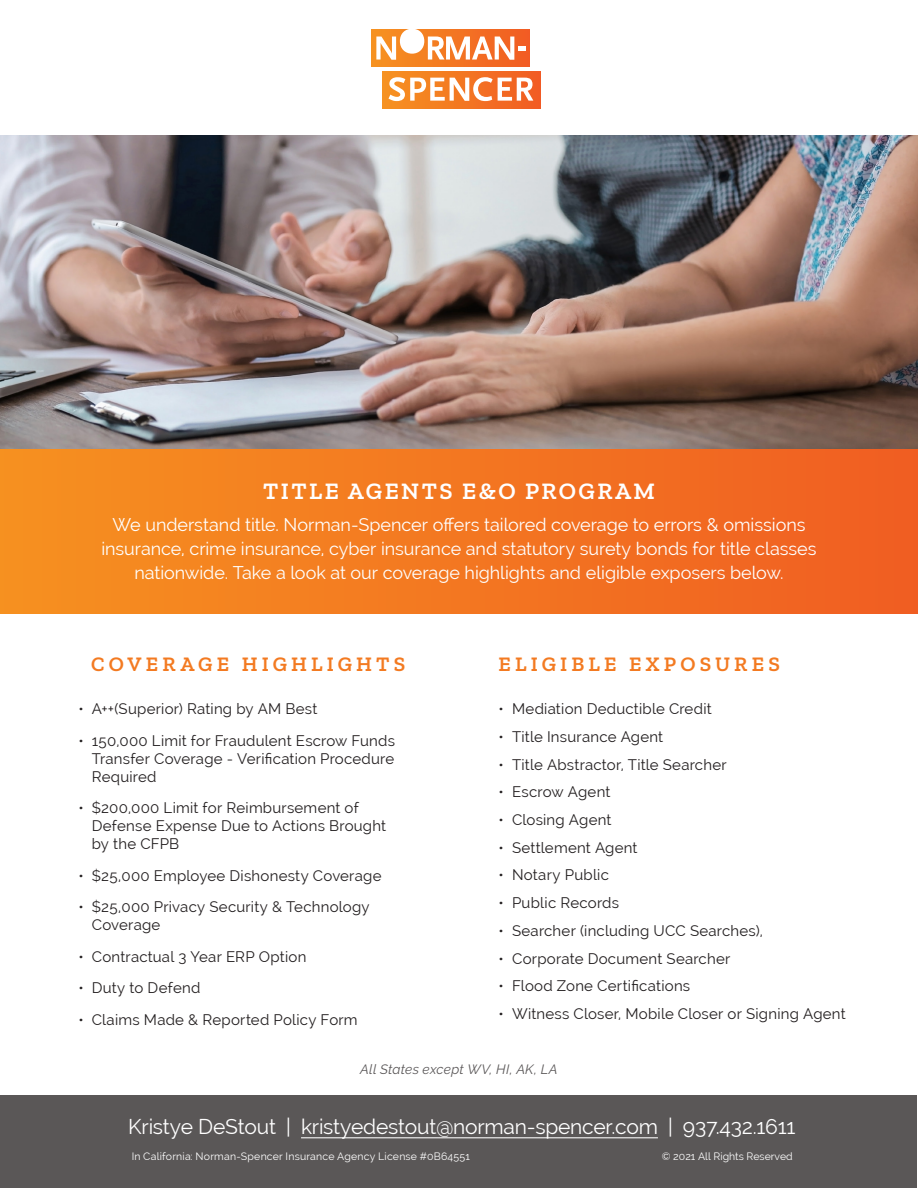
<style>
.page{position:relative;width:918px;height:1188px;background:#fff}
.page>*{position:absolute;margin:0;border:0;box-sizing:border-box;transform-origin:0 0}
.t1{font:600 24px "Zilla Slab";letter-spacing:.1em;color:#fff}
.t2{font:21px "Raleway";letter-spacing:-.01em;color:#fff}
.t3{font:600 21px "Zilla Slab";letter-spacing:.195em;color:#f37a21}
.t4{font:18px/24px "Raleway";letter-spacing:-.005em;color:#fff;text-align:center}
.t5{font:15px/18px "Raleway";letter-spacing:.015em;color:#231f20}
.t6{font:italic 13.5px "Raleway";letter-spacing:.015em;color:#231f20}
.t7{font:10.5px "Raleway";letter-spacing:.02em;color:#fff}
.t8{font:10.5px "Raleway";color:#fff}
</style>
<div class="page">
<div style="left:1px;top:1095px;width:916px;height:92px;background:#5a5757"></div>
<div style="left:0;top:449px;width:918px;height:164px;background:linear-gradient(to right,#f69120,#f05d22)"></div>
<img style="left:0;top:135px;width:918px;height:314px">
<div style="left:382px;top:71px;width:159px;height:37px;background:linear-gradient(to right,#f69221,#f15b23)"></div>
<svg style="left:371px;top:30px;width:159px;height:37px;background:#f37a25"></svg>
<svg style="left:376px;top:37px;width:20px;height:23px"></svg>
<div style="left:400px;top:29px;width:24px;height:25px;background:#fff;border-radius:50%"></div>
<svg style="left:389px;top:77px;width:144px;height:24px"></svg>
<svg style="left:428px;top:37px;width:98px;height:23px"></svg>
<hr style="left:301px;top:1137px;width:357px;height:1px;background:#fff">
<h1 class="t1" style="left:263px;top:477px;width:393px">TITLE AGENTS E&amp;O PROGRAM</h1>
<p class="t4" style="left:101px;top:512px;width:717px">We understand title. Norman-Spencer offers tailored coverage to errors &amp; omissions insurance, crime insurance, cyber insurance and statutory surety bonds for title classes nationwide. Take a look at our coverage highlights and eligible exposers below.</p>
<h2 class="t3" style="left:91px;top:652px;width:316px">COVERAGE HIGHLIGHTS</h2>
<h2 class="t3" style="left:499px;top:652px;width:283px">ELIGIBLE EXPOSURES</h2>
<p class="t5" style="left:78px;top:700px;width:241px">• A++(Superior) Rating by AM Best</p>
<p class="t5" style="left:92px;top:731px;width:305px;text-align:justify;text-indent:-14px">• 150,000 Limit for Fraudulent Escrow Funds Transfer Coverage - Verification Procedure Required</p>
<p class="t5" style="left:92px;top:799px;width:296px;text-indent:-14px">• $200,000 Limit for Reimbursement of<br>Defense Expense Due to Actions Brought by the CFPB</p>
<p class="t5" style="left:78px;top:866px;width:305px">• $25,000 Employee Dishonesty Coverage</p>
<p class="t5" style="left:92px;top:898px;width:279px;text-indent:-14px">• $25,000 Privacy Security &amp; Technology<br>Coverage</p>
<p class="t5" style="left:78px;top:947px;width:230px">• Contractual 3 Year ERP Option</p>
<p class="t5" style="left:78px;top:979px;width:124px">• Duty to Defend</p>
<p class="t5" style="left:78px;top:1010px;width:281px">• Claims Made &amp; Reported Policy Form</p>
<p class="t5" style="left:499px;top:700px;width:215px">• Mediation Deductible Credit</p>
<p class="t5" style="left:499px;top:728px;width:166px">• Title Insurance Agent</p>
<p class="t5" style="left:499px;top:755px;width:230px">• Title Abstractor, Title Searcher</p>
<p class="t5" style="left:499px;top:783px;width:113px">• Escrow Agent</p>
<p class="t5" style="left:499px;top:811px;width:114px">• Closing Agent</p>
<p class="t5" style="left:499px;top:838px;width:140px">• Settlement Agent</p>
<p class="t5" style="left:499px;top:866px;width:112px">• Notary Public</p>
<p class="t5" style="left:499px;top:894px;width:122px">• Public Records</p>
<p class="t5" style="left:499px;top:922px;width:266px">• Searcher (including UCC Searches),</p>
<p class="t5" style="left:499px;top:949px;width:233px">• Corporate Document Searcher</p>
<p class="t5" style="left:499px;top:977px;width:193px">• Flood Zone Certifications</p>
<p class="t5" style="left:499px;top:1005px;width:349px">• Witness Closer, Mobile Closer or Signing Agent</p>
<p class="t6" style="left:360px;top:1061px;width:199px">All States except WV, HI, AK, LA</p>
<h2 class="t2" style="left:128px;top:1115px;width:669px">Kristye DeStout | kristyedestout@norman-spencer.com | 937.432.1611</h2>
<p class="t7" style="left:132px;top:1150px;width:340px">In California: Norman-Spencer Insurance Agency License #0B64551</p>
<p class="t8" style="left:662px;top:1150px;width:133px">© 2021 All Rights Reserved</p>
</div>
